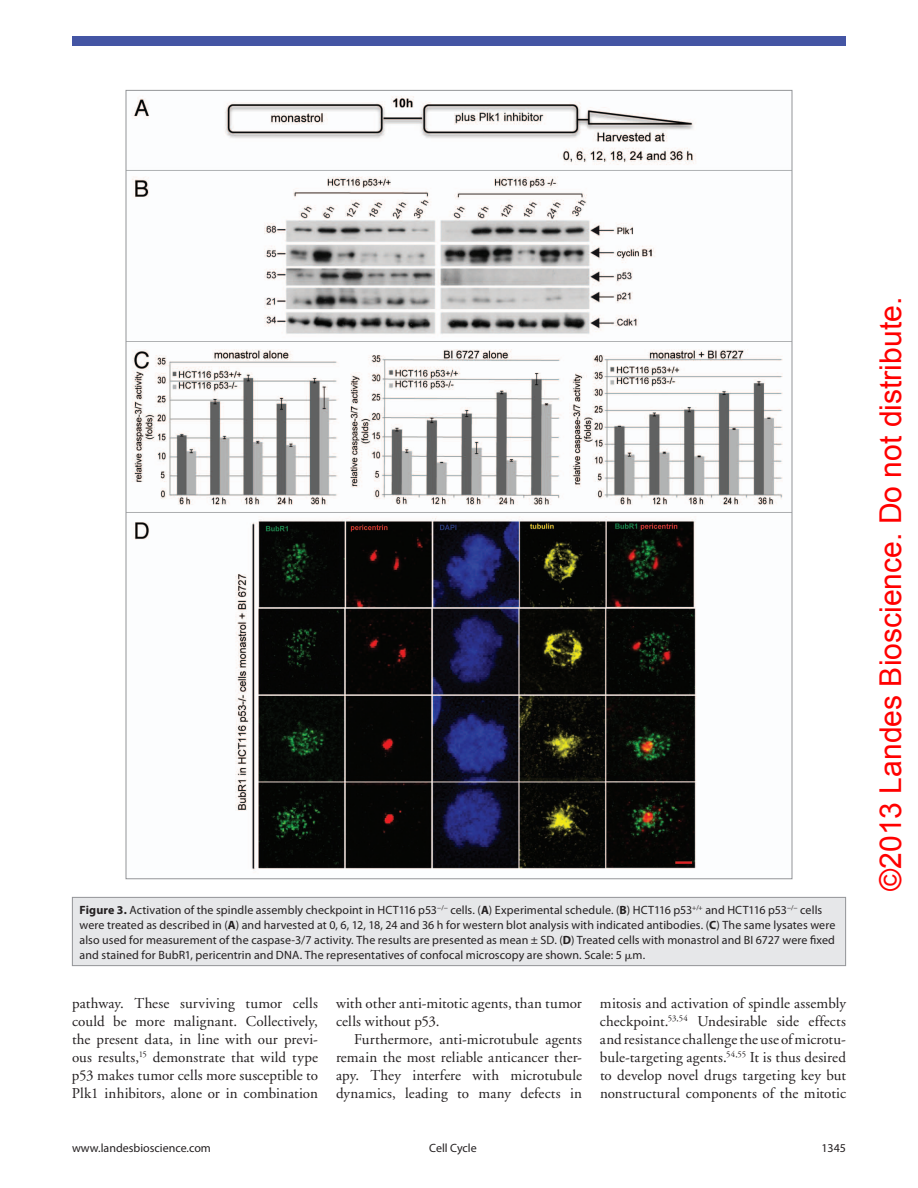
<style>
.page{position:relative;width:918px;height:1188px;background:#fff}
.page>*{position:absolute;margin:0;border:0;box-sizing:border-box;transform-origin:0 0}
.t1{font:30.15px "Arial";color:#f00}
.t2{font:15px/18px "Adobe Garamond";letter-spacing:.005em;color:#231f20;text-align:justify}
.t3{font:12px/15px "Myriad Pro";letter-spacing:.01em;color:#231f20}
.s1{font-weight:700}
.s2{font-family:"Universal Std Greekw Math Pi"}
</style>
<div class="page">
<div style="left:72px;top:36px;width:774px;height:10px;background:#4455a4"></div>
<div style="left:72px;top:897px;width:774px;height:69px;background:#e6e7e9"></div>
<div style="left:72px;top:897px;width:774px;height:69px;border:1px solid #939598"></div>
<img style="left:128px;top:96px;width:662px;height:774px">
<p class="t3" style="left:79px;top:902px;width:757px"><span class="s1">Figure 3.</span> Activation of the spindle assembly checkpoint in HCT116 p53<sup>−/−</sup> cells. (<span class="s1">A</span>) Experimental schedule. (<span class="s1">B</span>) HCT116 p53<sup>+/+</sup> and HCT116 p53<sup>−/−</sup> cells were treated as described in (<span class="s1">A</span>) and harvested at 0, 6, 12, 18, 24 and 36 h for western blot analysis with indicated antibodies. (<span class="s1">C</span>) The same lysates were also used for measurement of the caspase-3/7 activity. The results are presented as mean ± SD. (<span class="s1">D</span>) Treated cells with monastrol and BI 6727 were fixed and stained for BubR1, pericentrin and DNA. The representatives of confocal microscopy are shown. Scale: 5 <span class="s2">μ</span>m.</p>
<p class="t2" style="left:72px;top:995px;width:248px">pathway. These surviving tumor cells could be more malignant. Collectively, the present data, in line with our previ&shy;ous results,<sup>15</sup> demonstrate that wild type p53 makes tumor cells more susceptible to Plk1 inhibitors, alone or in combination</p>
<p class="t2" style="left:336px;top:995px;width:247px">with other anti-mitotic agents, than tumor cells without p53.</p>
<p class="t2" style="left:336px;top:1031px;width:248px;text-indent:18px">Furthermore, anti-microtubule agents remain the most reliable anticancer ther&shy;apy. They interfere with microtubule dynamics, leading to many defects in</p>
<p class="t2" style="left:600px;top:995px;width:248px">mitosis and activation of spindle assembly checkpoint.<sup>53,54</sup> Undesirable side effects and resistance challenge the use of microtu&shy;bule-targeting agents.<sup>54,55</sup> It is thus desired to develop novel drugs targeting key but nonstructural components of the mitotic</p>
<p class="t3" style="left:72px;top:1141px;width:140px">www.landesbioscience.com</p>
<p class="t3" style="left:429px;top:1141px;width:49px">Cell Cycle</p>
<p class="t3" style="left:821px;top:1141px;width:26px">1345</p>
<h1 class="t1" style="left:871px;top:891px;width:595px;rotate:-90deg">©2013 Landes Bioscience. Do not distribute.</h1>
</div>
